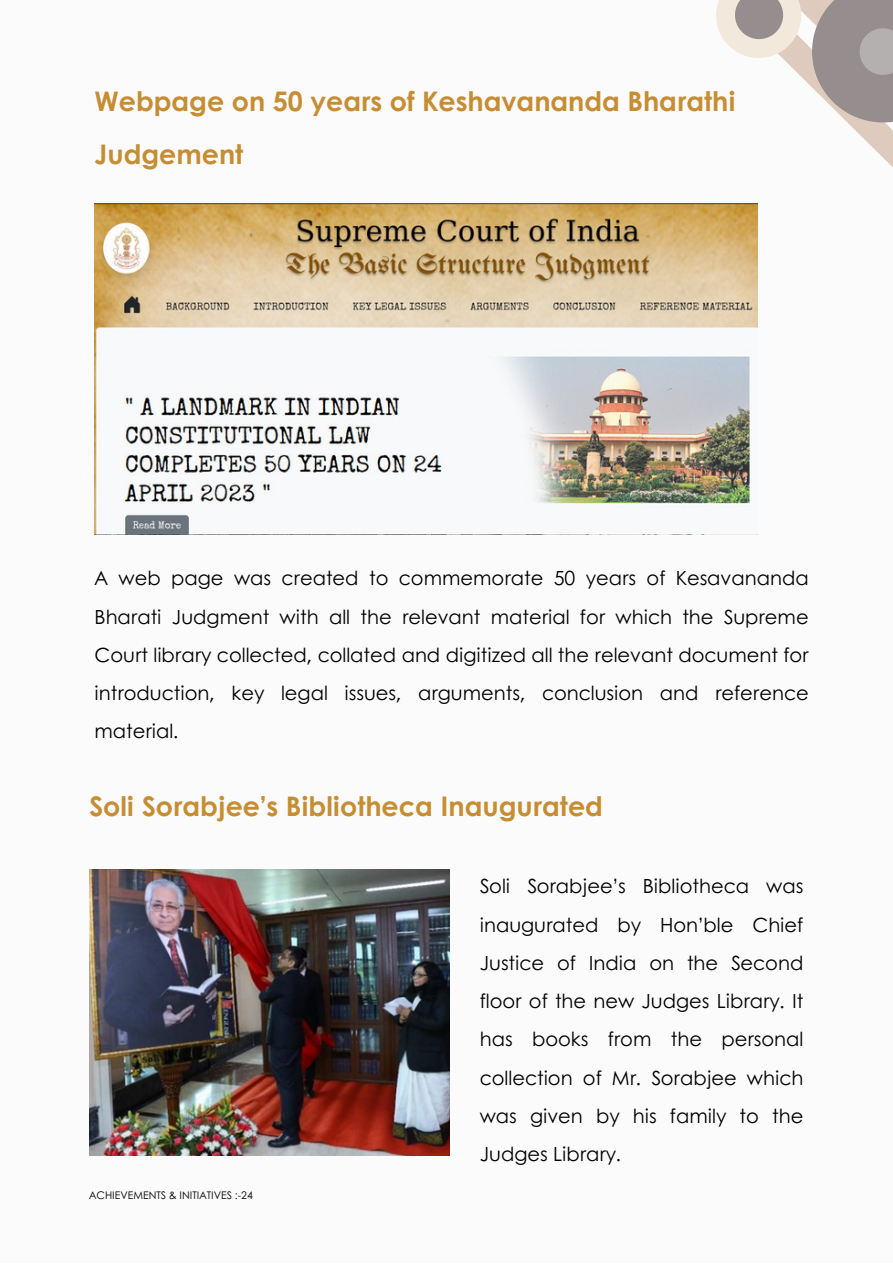
<style>
.page{position:relative;width:893px;height:1264px;background:#fff}
.page>*{position:absolute;margin:0;border:0;box-sizing:border-box;transform-origin:0 0}
.t1{font:700 27px/52.8px "Century Gothic";color:#c68d33}
.t2{font:19.5px/38.2px "Century Gothic";color:#000;text-align:justify}
.t3{font:10.5px "Century Gothic";color:#000}
</style>
<div class="page">
<div style="left:0;top:0;width:892px;height:1262px;background:#fbfbfb"></div>
<svg style="left:716px;top:0;width:176px;height:167px"></svg>
<img style="left:95px;top:203px;width:662px;height:331px">
<img style="left:89px;top:869px;width:360px;height:286px">
<p class="t1" style="left:95px;top:73px;width:642px">Webpage on 50 years of Keshavananda Bharathi<br>Judgement</p>
<p class="t2" style="left:95px;top:558px;width:715px">A web page was created to commemorate 50 years of Kesavananda Bharati Judgment with all the relevant material for which the Supreme Court library collected, collated and digitized all the relevant document for introduction, key legal issues, arguments, conclusion and reference material.</p>
<p class="t1" style="left:89px;top:778px;width:515px">Soli Sorabjee’s Bibliotheca Inaugurated</p>
<p class="t3" style="left:89px;top:1187px;width:165px">ACHIEVEMENTS &amp; INITIATIVES :-24</p>
<p class="t2" style="left:479px;top:866px;width:325px">Soli Sorabjee’s Bibliotheca was inaugurated by Hon’ble Chief Justice of India on the Second floor of the new Judges Library. It has books from the personal collection of Mr. Sorabjee which was given by his family to the Judges Library.</p>
</div>
